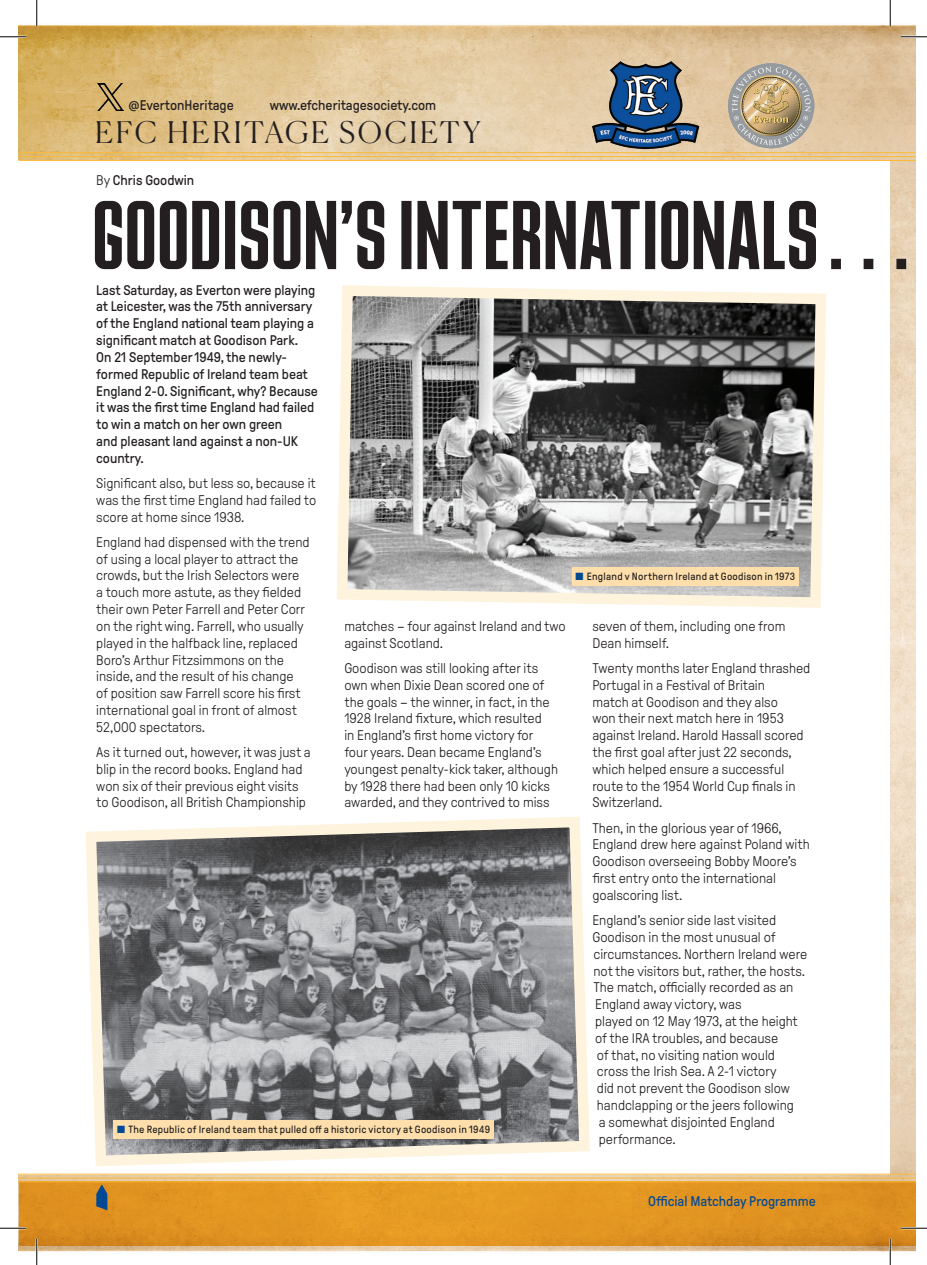
<style>
.page{position:relative;width:927px;height:1265px;background:#fff}
.page>*{position:absolute;margin:0;border:0;box-sizing:border-box;transform-origin:0 0}
.t1{font:97.48px "Rupert Display";letter-spacing:.025em;color:#231f20}
.t2{font:300 29.75px "Canela";letter-spacing:.09em;color:#231f20}
.t3{font:300 14px/16.8px "GT Pressura";color:#231f20}
.t4{font:14px/16.8px "GT Pressura";color:#231f20}
.t5{font:14px "GT Pressura";color:#024994}
.t6{font:10.5px "GT Pressura";letter-spacing:.025em;color:#231f20}
.s1{font-weight:300}
.s2{color:#024994}
</style>
<div class="page">
<img style="left:19px;top:24px;width:896px;height:1228px">
<div style="left:18px;top:160px;width:872px;height:1013px;background:#fff"></div>
<svg style="left:337px;top:285px;width:489px;height:323px;background:#91908e"></svg>
<svg style="left:85px;top:816px;width:505px;height:350px;background:#969595"></svg>
<div style="left:19px;top:1181px;width:896px;height:64px;background:linear-gradient(to bottom,#e59923,#dd9020)"></div>
<hr style="left:19px;top:152px;width:896px;height:1px;background:#fdb931">
<hr style="left:19px;top:156px;width:896px;height:1px;background:#fdb931">
<hr style="left:19px;top:160px;width:896px;height:1px;background:#fdb931">
<hr style="left:18px;top:1173px;width:897px;height:1px;background:#fdb931">
<hr style="left:18px;top:1177px;width:897px;height:1px;background:#fdb931">
<hr style="left:18px;top:1181px;width:897px;height:1px;background:#fdb931">
<svg style="left:96px;top:1183px;width:11px;height:26px"></svg>
<img style="left:728px;top:62px;width:86px;height:86px">
<img style="left:592px;top:61px;width:107px;height:89px">
<img style="left:97px;top:84px;width:26px;height:26px">
<div style="left:572px;top:567px;width:227px;height:19px;background:#fedfab"></div>
<div style="left:113px;top:1120px;width:381px;height:18px;background:#fedfab"></div>
<hr style="left:0;top:36px;width:26px;height:2px;background:#fff">
<hr style="left:900px;top:36px;width:27px;height:2px;background:#fff">
<hr style="left:0;top:1226px;width:26px;height:2px;background:#fff">
<hr style="left:900px;top:1226px;width:27px;height:2px;background:#fff">
<hr style="left:36px;top:0;width:2px;height:26px;background:#fff">
<hr style="left:36px;top:1238px;width:2px;height:26px;background:#fff">
<hr style="left:889px;top:0;width:2px;height:26px;background:#fff">
<hr style="left:889px;top:1238px;width:2px;height:26px;background:#fff">
<svg style="left:0;top:36px;width:26px;height:1px"></svg>
<svg style="left:900px;top:36px;width:27px;height:1px"></svg>
<svg style="left:0;top:1227px;width:26px;height:1px"></svg>
<svg style="left:900px;top:1227px;width:27px;height:1px"></svg>
<svg style="left:36px;top:0;width:1px;height:26px"></svg>
<svg style="left:36px;top:1238px;width:1px;height:26px"></svg>
<svg style="left:890px;top:0;width:1px;height:26px"></svg>
<svg style="left:890px;top:1238px;width:1px;height:26px"></svg>
<p class="t4" style="left:129px;top:97px;width:107px">@EvertonHeritage</p>
<p class="t4" style="left:270px;top:96px;width:168px">www.efcheritagesociety.com</p>
<h2 class="t2" style="left:95px;top:109px;width:387px">EFC HERITAGE SOCIETY</h2>
<p class="t4" style="left:96px;top:172px;width:99px"><span class="s1">By</span> Chris Goodwin</p>
<h1 class="t1" style="left:93px;top:184px;width:728px">GOODISON’S INTERNATIONALS…</h1>
<p class="t4" style="left:96px;top:281px;width:223px">Last Saturday, as Everton were playing at Leicester, was the 75th anniversary of the England national team playing a significant match at Goodison Park.<br>On 21 September 1949, the newly&shy;formed Republic of Ireland team beat England 2-0. Significant, why? Because it was the first time England had failed to win a match on her own green<br>and pleasant land against a non-UK country.</p>
<p class="t3" style="left:96px;top:475px;width:221px;text-align:justify">Significant also, but less so, because it was the first time England had failed to score at home since 1938.</p>
<p class="t3" style="left:96px;top:533px;width:215px">England had dispensed with the trend of using a local player to attract the crowds, but the Irish Selectors were<br>a touch more astute, as they fielded their own Peter Farrell and Peter Corr on the right wing. Farrell, who usually played in the halfback line, replaced Boro’s Arthur Fitzsimmons on the inside, and the result of his change<br>of position saw Farrell score his first international goal in front of almost 52,000 spectators.</p>
<p class="t3" style="left:96px;top:743px;width:216px">As it turned out, however, it was just a blip in the record books. England had won six of their previous eight visits to Goodison, all British Championship</p>
<p class="t6" style="left:575px;top:571px;width:221px"><span class="s2">■</span> England v Northern Ireland at Goodison in 1973</p>
<p class="t3" style="left:344px;top:617px;width:223px">matches – four against Ireland and two against Scotland.</p>
<p class="t3" style="left:344px;top:659px;width:215px">Goodison was still looking after its own when Dixie Dean scored one of the goals – the winner, in fact, in the 1928 Ireland fixture, which resulted<br>in England’s first home victory for four years. Dean became England’s youngest penalty-kick taker, although by 1928 there had been only 10 kicks awarded, and they contrived to miss</p>
<p class="t3" style="left:592px;top:617px;width:195px">seven of them, including one from<br>Dean himself.</p>
<p class="t3" style="left:592px;top:659px;width:219px">Twenty months later England thrashed<br>Portugal in a Festival of Britain<br>match at Goodison and they also<br>won their next match here in 1953 against Ireland. Harold Hassall scored the first goal after just 22 seconds, which helped ensure a successful route to the 1954 World Cup finals in<br>Switzerland.</p>
<p class="t3" style="left:592px;top:819px;width:219px">Then, in the glorious year of 1966,<br>England drew here against Poland with<br>Goodison overseeing Bobby Moore’s first entry onto the international goalscoring list.</p>
<p class="t3" style="left:592px;top:911px;width:185px">England’s senior side last visited</p>
<p class="t3" style="left:592px;top:928px;width:185px">Goodison in the most unusual of</p>
<p class="t3" style="left:593px;top:945px;width:215px">circumstances. Northern Ireland were</p>
<p class="t3" style="left:593px;top:962px;width:213px">not the visitors but, rather, the hosts.</p>
<p class="t3" style="left:593px;top:979px;width:201px">The match, officially recorded as an</p>
<p class="t3" style="left:595px;top:995px;width:148px">England away victory, was</p>
<p class="t3" style="left:595px;top:1012px;width:204px">played on 12 May 1973, at the height</p>
<p class="t3" style="left:595px;top:1029px;width:185px">of the IRA troubles, and because</p>
<p class="t3" style="left:597px;top:1046px;width:179px">of that, no visiting nation would</p>
<p class="t3" style="left:597px;top:1063px;width:181px">cross the Irish Sea. A 2-1 victory</p>
<p class="t3" style="left:597px;top:1079px;width:194px">did not prevent the Goodison slow</p>
<p class="t3" style="left:597px;top:1096px;width:198px">handclapping or the jeers following</p>
<p class="t3" style="left:599px;top:1113px;width:178px">a somewhat disjointed England</p>
<p class="t3" style="left:599px;top:1130px;width:79px">performance.</p>
<p class="t6" style="left:117px;top:1123px;width:374px"><span class="s2">■</span> The Republic of Ireland team that pulled off a historic victory at Goodison in 1949</p>
<p class="t5" style="left:648px;top:1193px;width:169px">Official Matchday Programme</p>
</div>
